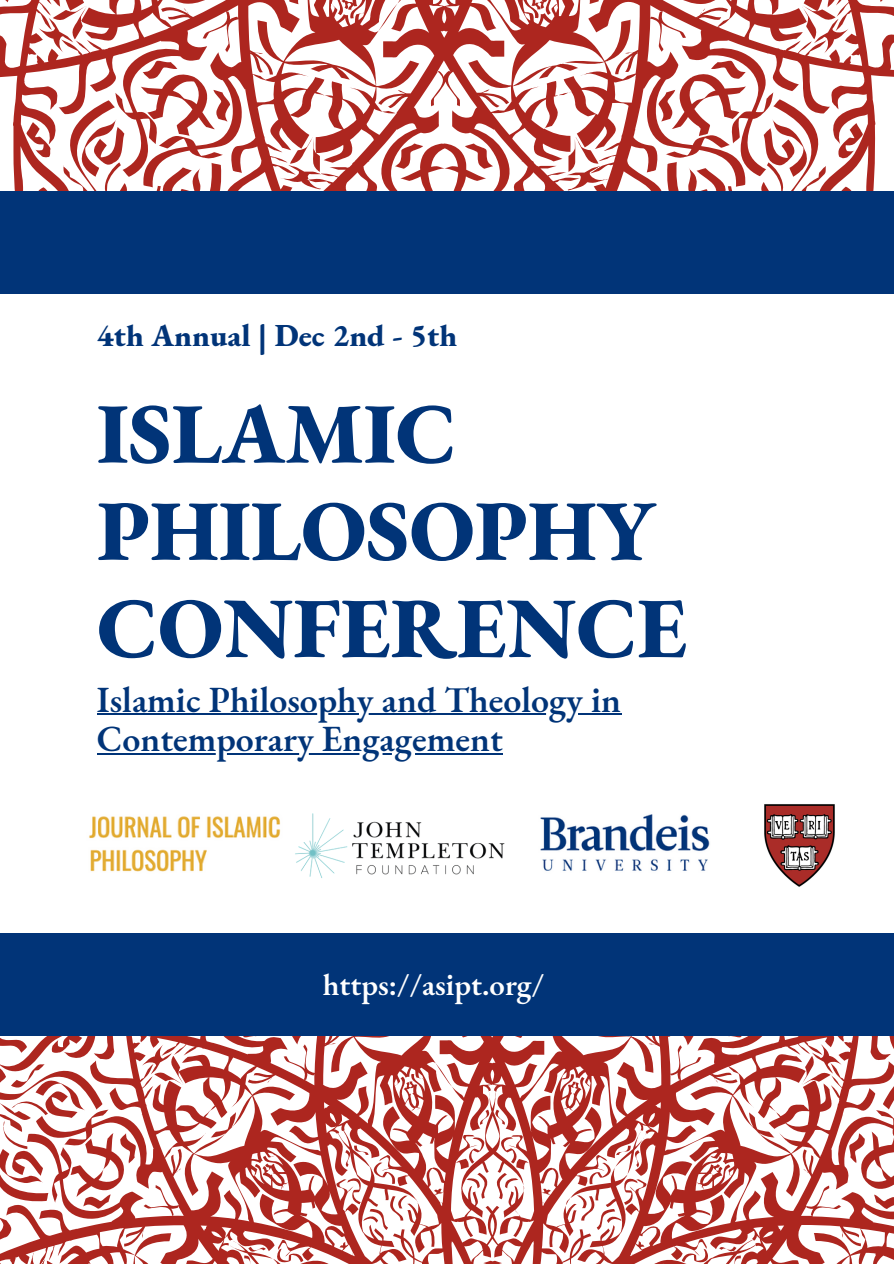
<style>
.page{position:relative;width:894px;height:1264px;background:#fff}
.page>*{position:absolute;margin:0;border:0;box-sizing:border-box;transform-origin:0 0}
.t1{font:800 85.95px/97.2px "EB Garamond";color:#013478}
.t2{font:600 36px/39.3px "EB Garamond";color:#013478}
.t3{font:800 31.2px "EB Garamond";color:#013478}
.t4{font:600 30.75px "EB Garamond";color:#fff}
</style>
<div class="page">
<svg style="left:0;top:1035px;width:893px;height:228px"></svg>
<div style="left:0;top:933px;width:893px;height:102px;background:#013478"></div>
<img style="left:295px;top:813px;width:210px;height:65px">
<img style="left:540px;top:814px;width:170px;height:57px">
<img style="left:764px;top:804px;width:71px;height:83px">
<img style="left:89px;top:816px;width:192px;height:56px">
<hr style="left:97px;top:713px;width:524px;height:2px;background:#013478">
<hr style="left:97px;top:752px;width:405px;height:2px;background:#013478">
<svg style="left:0;top:0;width:893px;height:192px"></svg>
<div style="left:0;top:192px;width:893px;height:102px;background:#013478"></div>
<p class="t3" style="left:97px;top:315px;width:361px">4th Annual | Dec 2nd - 5th</p>
<h1 class="t1" style="left:97px;top:383px;width:591px">ISLAMIC<br>PHILOSOPHY<br>CONFERENCE</h1>
<p class="t2" style="left:97px;top:679px;width:525px">Islamic Philosophy and Theology in<br>Contemporary Engagement</p>
<p class="t4" style="left:323px;top:964px;width:223px">https://asipt.org/</p>
</div>
